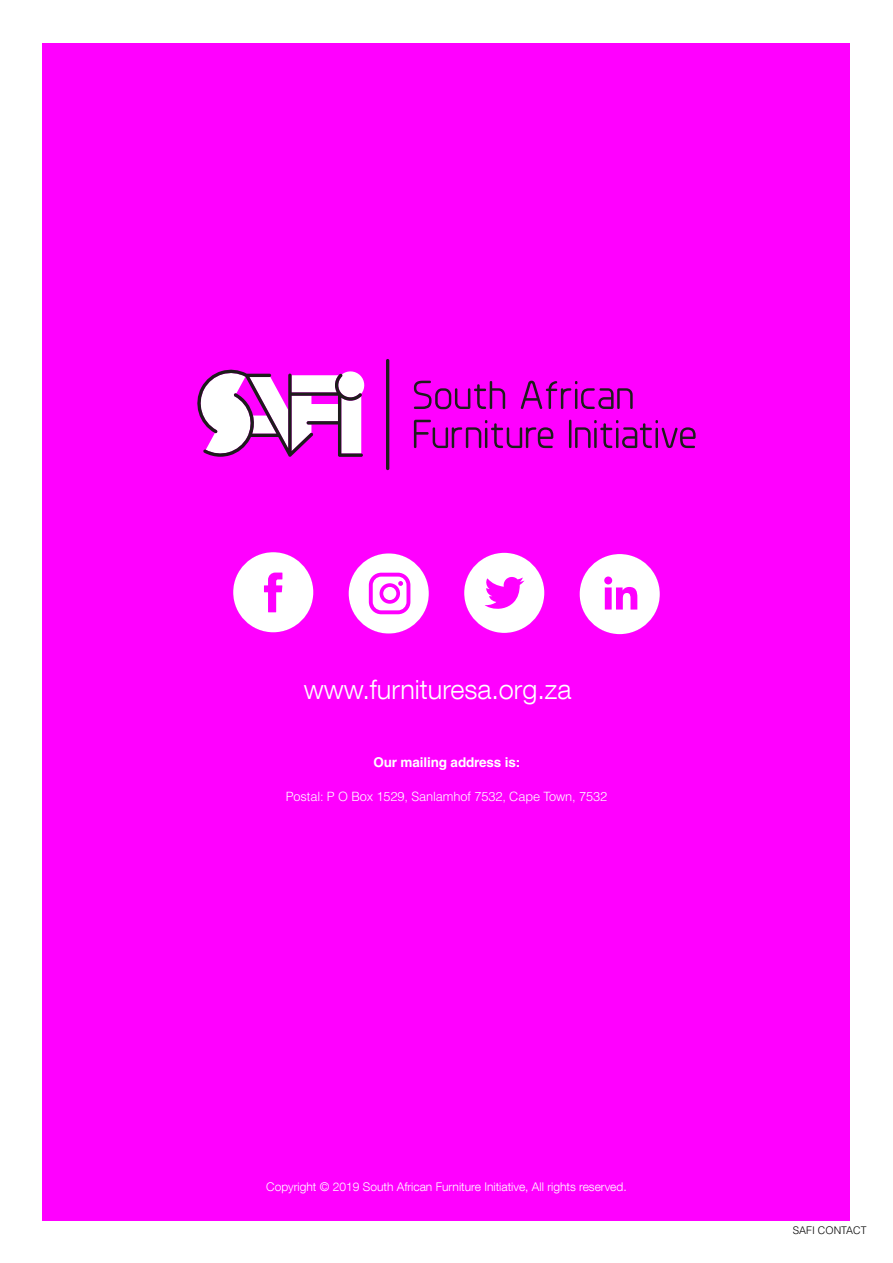
<style>
.page{position:relative;width:893px;height:1263px;background:#fff}
.page>*{position:absolute;margin:0;border:0;box-sizing:border-box;transform-origin:0 0}
.t1{font:300 27px "Helvetica Neue LT Com";color:#fff}
.t2{font:700 13.5px "Helvetica LT Std";letter-spacing:-.01em;color:#fff}
.t3{font:300 12.75px "Helvetica LT Std";letter-spacing:-.01em;color:#fff}
.t4{font:300 12px "Helvetica Neue LT Com";color:#fff}
.t5{font:300 10.5px "Helvetica LT Std";color:#000}
</style>
<div class="page">
<div style="left:43px;top:43px;width:807px;height:1177px;background:#f0f"></div>
<hr style="left:386px;top:359px;width:3px;height:111px;background:#1d1d1b;border-radius:2px">
<svg style="left:197px;top:369px;width:168px;height:88px"></svg>
<svg style="left:414px;top:381px;width:91px;height:28px"></svg>
<svg style="left:521px;top:381px;width:112px;height:28px"></svg>
<svg style="left:414px;top:420px;width:139px;height:28px"></svg>
<svg style="left:569px;top:420px;width:127px;height:28px"></svg>
<div style="left:464px;top:553px;width:80px;height:80px;background:#fff;border-radius:50%"></div>
<svg style="left:485px;top:577px;width:39px;height:32px"></svg>
<div style="left:349px;top:553px;width:80px;height:80px;background:#fff;border-radius:50%"></div>
<svg style="left:369px;top:573px;width:41px;height:41px"></svg>
<div style="left:233px;top:552px;width:80px;height:80px;background:#fff;border-radius:50%"></div>
<svg style="left:264px;top:573px;width:18px;height:39px"></svg>
<div style="left:580px;top:554px;width:80px;height:80px;background:#fff;border-radius:50%"></div>
<svg style="left:604px;top:576px;width:33px;height:33px"></svg>
<h1 class="t1" style="left:304px;top:679px;width:269px">www.furnituresa.org.za</h1>
<p class="t2" style="left:373px;top:757px;width:148px">Our mailing address is:</p>
<p class="t3" style="left:286px;top:791px;width:323px">Postal: P O Box 1529, Sanlamhof 7532, Cape Town, 7532</p>
<p class="t4" style="left:266px;top:1182px;width:362px">Copyright © 2019 South African Furniture Initiative, All rights reserved.</p>
<p class="t5" style="left:793px;top:1226px;width:75px">SAFI CONTACT</p>
</div>
